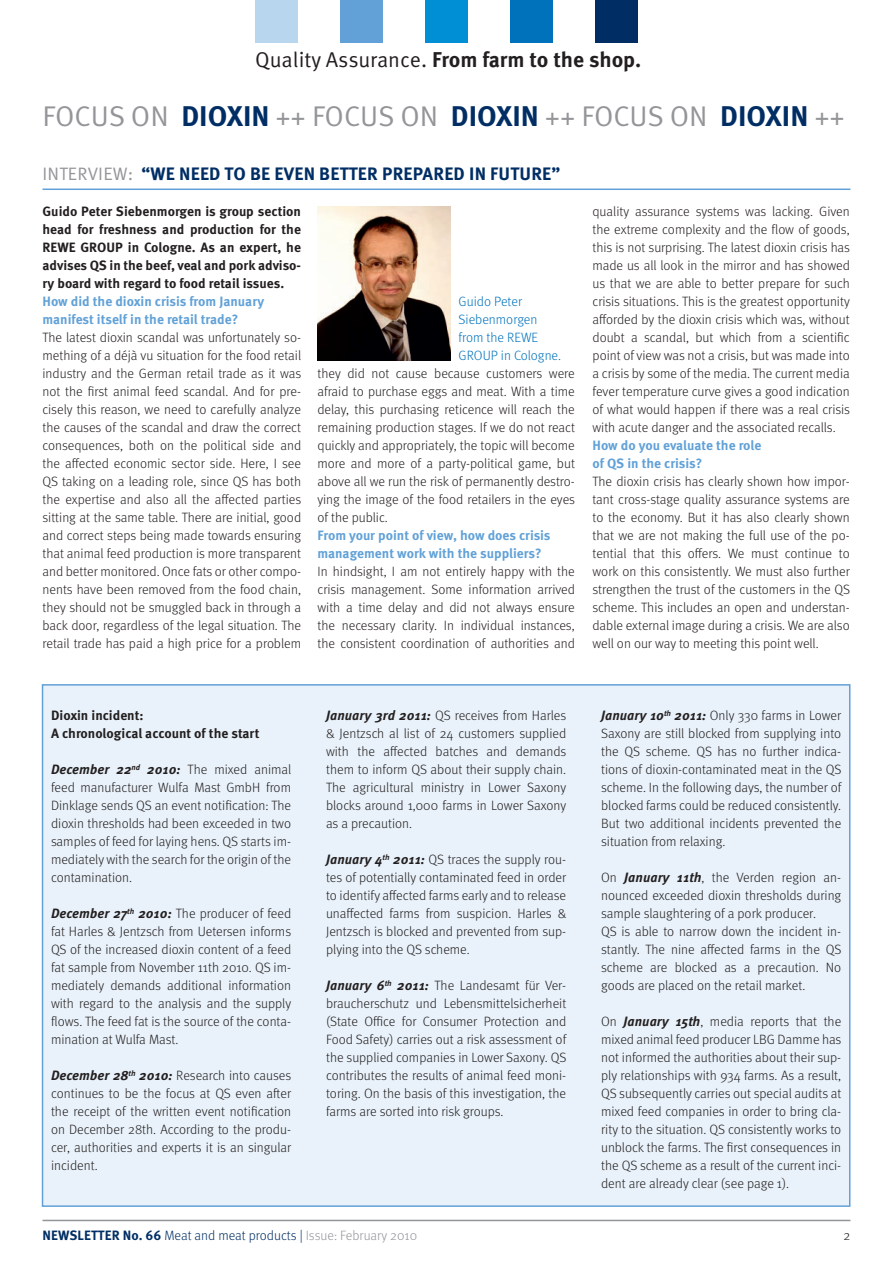
<style>
.page{position:relative;width:893px;height:1263px;background:#fff}
.page>*{position:absolute;margin:0;border:0;box-sizing:border-box;transform-origin:0 0}
.t1{font:28.5px "Meta OT Norm";color:#939598}
.t2{font:700 21.45px "Meta OT";color:#231f20}
.t3{font:700 18px "Meta OT";letter-spacing:.01em;color:#002e64}
.t4{font:18px "Meta OT Norm";color:#939598}
.t5{font:300 13.5px/18px "Meta OT";color:#231f20;text-align:justify}
.t6{font:700 13.5px/18px "Meta OT";color:#231f20;text-align:justify}
.t7{font:700 13.5px/18px "Meta OT";color:#61a1d7}
.t8{font:300 13.5px "Meta OT";color:#002e64}
.t9{font:300 13.5px/18px "Meta OT";color:#0072bc}
.s1{font-family:"Meta OT Norm";font-weight:400}
.s2{font-family:"Meta OT";font-weight:700;color:#002e64}
.s3{font-weight:700;font-style:italic}
.s4{font-weight:700}
.s5{color:#939598}
</style>
<div class="page">
<hr style="left:43px;top:1220px;width:807px;height:1px;background:#939598">
<div style="left:595px;top:0;width:43px;height:43px;background:#002e64"></div>
<div style="left:510px;top:0;width:43px;height:43px;background:#0072bc"></div>
<div style="left:425px;top:0;width:43px;height:43px;background:#008fd5"></div>
<div style="left:340px;top:0;width:43px;height:43px;background:#61a1d7"></div>
<div style="left:255px;top:0;width:43px;height:43px;background:#b9d6ef"></div>
<hr style="left:43px;top:189px;width:807px;height:1px;background:#61a1d7">
<img style="left:317px;top:206px;width:133px;height:154px">
<div style="left:42px;top:684px;width:808px;height:523px;background:#e9f2fa;border:2px solid #61a1d7"></div>
<h2 class="t2" style="left:255px;top:47px;width:388px"><span class="s1">Quality Assurance.</span> From farm to the shop.</h2>
<h1 class="t1" style="left:43px;top:100px;width:804px">FOCUS ON <span class="s2">dioxin</span> ++ FOCUS ON <span class="s2">dioxin</span> ++ FOCUS ON <span class="s2">dioxin</span> ++</h1>
<h3 class="t4" style="left:43px;top:163px;width:9px">Inte</h3>
<h3 class="t4" style="left:78px;top:163px;width:106px">rvie w: <span class="s2">“WE NEE</span></h3>
<h3 class="t3" style="left:209px;top:163px;width:124px">D TO BE EVEN BETTER</h3>
<h3 class="t3" style="left:382px;top:163px;width:180px">PRE PARE D IN FUTURE ”</h3>
<p class="t6" style="left:43px;top:203px;width:260px">Guido Peter Siebenmorgen is group section head for freshness and production for the REWE</p>
<p class="t6" style="left:43px;top:239px;width:260px;text-indent:38px">GROUP in Cologne. As an expert, he advises QS in the beef, veal and pork adviso&shy;ry board with regard to food retail issues.</p>
<p class="t7" style="left:43px;top:293px;width:223px">How did the dioxin crisis from January manifest itself in the retail trade?</p>
<p class="t5" style="left:43px;top:329px;width:260px">The latest dioxin scandal was unfortunately so&shy;mething of a déjà vu situation for the food retail industry and the German retail trade as it was not the first animal feed scandal. And for pre&shy;cisely this reason, we need to carefully analyze the causes of the scandal and draw the correct consequences, both on the political side and the affected economic sector side. Here, I see QS taking on a leading role, since QS has both the expertise and also all the affected parties sitting at the same table. There are initial, good and correct steps being made towards ensuring that animal feed production is more transparent and better monitored. Once fats or other compo&shy;nents have been removed from the food chain, they should not be smuggled back in through a back door, regardless of the legal situation. The retail trade has paid a high price for a problem</p>
<p class="t9" style="left:459px;top:293px;width:104px">Guido Peter<br>Siebenmorgen from the REWE<br>GROUP in Cologne.</p>
<p class="t5" style="left:317px;top:365px;width:259px">they did not cause because customers were afraid to purchase eggs and meat. With a time delay, this purchasing reticence will reach the remaining production stages. If we do not react quickly and appropriately, the topic will become more and more of a party-political game, but above all we run the risk of permanently destro&shy;ying the image of the food retailers in the eyes of the public.</p>
<p class="t7" style="left:317px;top:527px;width:235px">From your point of view, how does crisis management work with the suppliers?</p>
<p class="t5" style="left:317px;top:562px;width:259px">In hindsight, I am not entirely happy with the crisis management. Some information arrived with a time delay and did not always ensure the necessary clarity. In individual instances, the consistent coordination of authorities and</p>
<p class="t5" style="left:592px;top:202px;width:259px">quality assurance systems was lacking. Given the extreme complexity and the flow of goods, this is not surprising. The latest dioxin crisis has made us all look in the mirror and has showed us that we are able to better prepare for such crisis situations. This is the greatest opportunity afforded by the dioxin crisis which was, without doubt a scandal, but which from a scientific point of view was not a crisis, but was made into a crisis by some of the media. The current media fever temperature curve gives a good indication of what would happen if there was a real crisis with acute danger and the associated recalls.</p>
<p class="t7" style="left:592px;top:436px;width:170px">How do you evaluate the role of QS in the crisis?</p>
<p class="t5" style="left:592px;top:472px;width:259px">The dioxin crisis has clearly shown how impor&shy;tant cross-stage quality assurance systems are to the economy. But it has also clearly shown that we are not making the full use of the po&shy;tential that this offers. We must continue to work on this consistently. We must also further strengthen the trust of the customers in the QS scheme. This includes an open and understan&shy;dable external image during a crisis. We are also well on our way to meeting this point well.</p>
<p class="t6" style="left:51px;top:707px;width:210px">Dioxin incident:<br>A chronological account of the start</p>
<p class="t5" style="left:51px;top:761px;width:242px"><span class="s3">December 22</span><sup>nd</sup> <span class="s3">2010:</span> The mixed animal feed manufacturer Wulfa Mast GmbH from Dinklage sends QS an event notification: The dioxin thresholds had been exceeded in two samples of feed for laying hens. QS starts im&shy;mediately with the search for the origin of the contamination.</p>
<p class="t5" style="left:51px;top:905px;width:242px"><span class="s3">December 27</span><sup>th</sup> <span class="s3">2010:</span> The producer of feed fat Harles &amp; Jentzsch from Uetersen informs QS of the increased dioxin content of a feed fat sample from November 11th 2010. QS im&shy;mediately demands additional information with regard to the analysis and the supply flows. The feed fat is the source of the conta&shy;mination at Wulfa Mast.</p>
<p class="t5" style="left:51px;top:1067px;width:242px"><span class="s3">December 28</span><sup>th</sup> <span class="s3">2010:</span> Research into causes continues to be the focus at QS even after the receipt of the written event notification on December 28th. According to the produ&shy;cer, authorities and experts it is an singular incident.</p>
<p class="t5" style="left:326px;top:707px;width:242px"><span class="s3">January 3rd 2011:</span> QS receives from Harles &amp; Jentzsch al list of 24 customers supplied with the affected batches and demands them to inform QS about their supply chain.<br>The agricultural ministry in Lower Saxony blocks around 1,000 farms in Lower Saxony as a precaution.</p>
<p class="t5" style="left:326px;top:851px;width:242px"><span class="s3">January 4</span><sup>th</sup> <span class="s3">2011:</span> QS traces the supply rou&shy;tes of potentially contaminated feed in order to identify affected farms early and to release unaffected farms from suspicion. Harles &amp; Jentzsch is blocked and prevented from sup&shy;plying into the QS scheme.</p>
<p class="t5" style="left:326px;top:977px;width:242px"><span class="s3">January 6</span><sup>th</sup> <span class="s3">2011:</span> The Landesamt für Ver&shy;braucherschutz und Lebensmittelsicherheit (State Office for Consumer Protection and Food Safety) carries out a risk assessment of the supplied companies in Lower Saxony. QS contributes the results of animal feed moni&shy;toring. On the basis of this investigation, the farms are sorted into risk groups.</p>
<p class="t5" style="left:601px;top:707px;width:242px"><span class="s3">January 10</span><sup>th</sup> <span class="s3">2011:</span> Only 330 farms in Lower Saxony are still blocked from supplying into the QS scheme. QS has no further indica&shy;tions of dioxin-contaminated meat in the QS scheme. In the following days, the number of blocked farms could be reduced consistently.<br>But two additional incidents prevented the situation from relaxing.</p>
<p class="t5" style="left:601px;top:869px;width:242px;text-align:left">On <span class="s3">January 11th</span>, the Verden region an&shy;nounced exceeded dioxin thresholds during sample slaughtering of a pork producer.<br>QS is able to narrow down the incident in&shy;stantly. The nine affected farms in the QS scheme are blocked as a precaution. No goods are placed on the retail market.</p>
<p class="t5" style="left:601px;top:1013px;width:242px">On <span class="s3">January 15th</span>, media reports that the mixed animal feed producer LBG Damme has not informed the authorities about their sup&shy;ply relationships with 934 farms. As a result, QS subsequently carries out special audits at mixed feed companies in order to bring cla&shy;rity to the situation. QS consistently works to unblock the farms. The first consequences in the QS scheme as a result of the current inci&shy;dent are already clear (see page 1).</p>
<p class="t8" style="left:43px;top:1228px;width:376px"><span class="s4">newsletter No. 66</span> Meat and meat products | <span class="s5">Issue: February 2010</span></p>
<p class="t5" style="left:844px;top:1227px;width:8px">2</p>
</div>
